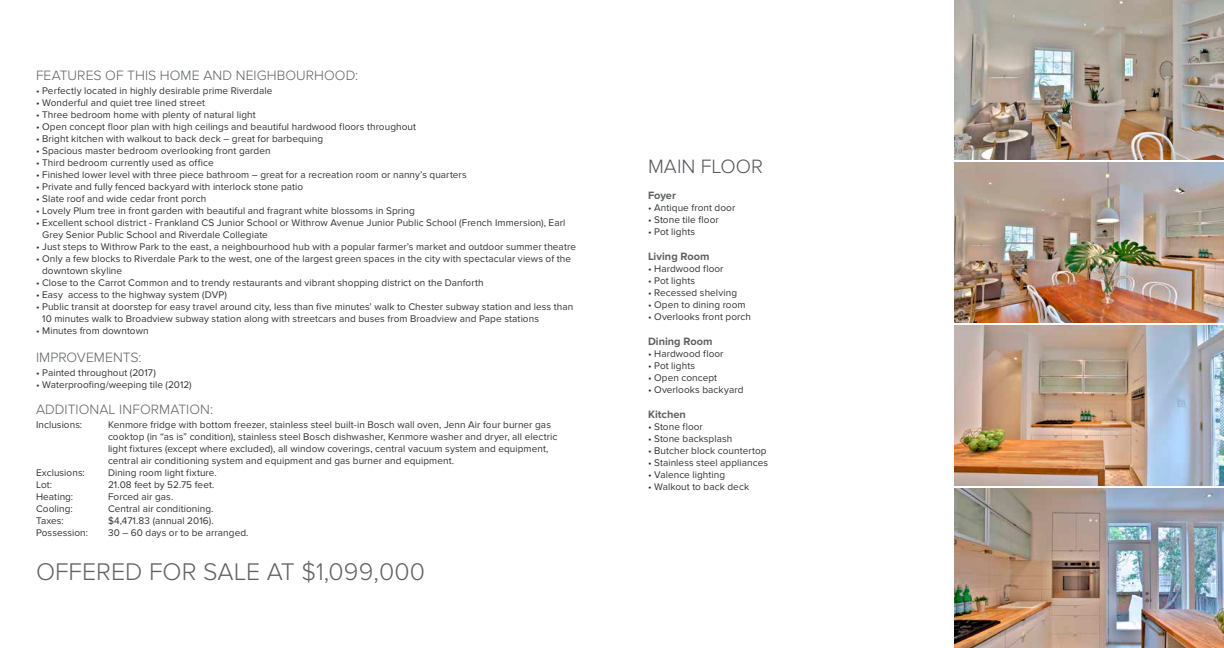
<style>
.page{position:relative;width:1224px;height:648px;background:#fff}
.page>*{position:absolute;margin:0;border:0;box-sizing:border-box;transform-origin:0 0}
.t1{font:300 25px "Proxima Nova";color:#5f6164}
.t2{font:300 20px "Proxima Nova";letter-spacing:.005em;color:#545559}
.t3{font:300 14px "Proxima Nova";letter-spacing:.005em;color:#5f6164}
.t4{font:700 11px "Proxima Nova";color:#5f6164}
.t5{font:10px/12px "Proxima Nova";letter-spacing:.005em;color:#323233}
</style>
<div class="page">
<img style="left:954px;top:489px;width:270px;height:159px">
<img style="left:954px;top:326px;width:270px;height:159px">
<img style="left:954px;top:163px;width:270px;height:159px">
<img style="left:954px;top:0;width:270px;height:159px">
<h3 class="t3" style="left:36px;top:67px;width:324px">FEATURES OF THIS HOME AND NEIGHBOURHOOD:</h3>
<p class="t5" style="left:36px;top:84px;width:238px">• Perfectly located in highly desirable prime Riverdale</p>
<p class="t5" style="left:36px;top:96px;width:170px">• Wonderful and quiet tree lined street</p>
<p class="t5" style="left:36px;top:108px;width:221px">• Three bedroom home with plenty of natural light</p>
<p class="t5" style="left:36px;top:120px;width:382px">• Open concept floor plan with high ceilings and beautiful hardwood floors throughout</p>
<p class="t5" style="left:36px;top:132px;width:289px">• Bright kitchen with walkout to back deck – great for barbequing</p>
<p class="t5" style="left:36px;top:144px;width:236px">• Spacious master bedroom overlooking front garden</p>
<p class="t5" style="left:36px;top:156px;width:179px">• Third bedroom currently used as office</p>
<p class="t5" style="left:36px;top:168px;width:432px">• Finished lower level with three piece bathroom – great for a recreation room or nanny’s quarters</p>
<p class="t5" style="left:36px;top:180px;width:269px">• Private and fully fenced backyard with interlock stone patio</p>
<p class="t5" style="left:36px;top:192px;width:172px">• Slate roof and wide cedar front porch</p>
<p class="t5" style="left:36px;top:204px;width:380px">• Lovely Plum tree in front garden with beautiful and fragrant white blossoms in Spring</p>
<p class="t5" style="left:42px;top:216px;width:525px;text-indent:-6px">• Excellent school district - Frankland CS Junior School or Withrow Avenue Junior Public School (French Immersion), Earl<br>Grey Senior Public School and Riverdale Collegiate</p>
<p class="t5" style="left:36px;top:240px;width:541px">• Just steps to Withrow Park to the east, a neighbourhood hub with a popular farmer’s market and outdoor summer theatre</p>
<p class="t5" style="left:42px;top:252px;width:530px;text-indent:-6px">• Only a few blocks to Riverdale Park to the west, one of the largest green spaces in the city with spectacular views of the downtown skyline</p>
<p class="t5" style="left:36px;top:276px;width:449px">• Close to the Carrot Common and to trendy restaurants and vibrant shopping district on the Danforth</p>
<p class="t5" style="left:36px;top:288px;width:192px">• Easy access to the highway system (DVP)</p>
<p class="t5" style="left:42px;top:300px;width:533px;text-indent:-6px">• Public transit at doorstep for easy travel around city, less than five minutes’ walk to Chester subway station and less than<br>10 minutes walk to Broadview subway station along with streetcars and buses from Broadview and Pape stations</p>
<p class="t5" style="left:36px;top:324px;width:114px">• Minutes from downtown</p>
<h3 class="t3" style="left:36px;top:350px;width:107px">IMPROVEMENTS:</h3>
<p class="t5" style="left:36px;top:367px;width:121px">• Painted throughout (2017)</p>
<p class="t5" style="left:36px;top:379px;width:157px">• Waterproofing/weeping tile (2012)</p>
<h3 class="t3" style="left:36px;top:402px;width:179px">ADDITIONAL INFORMATION:</h3>
<p class="t5" style="left:36px;top:419px;width:48px">Inclusions:</p>
<p class="t5" style="left:108px;top:419px;width:451px">Kenmore fridge with bottom freezer, stainless steel built-in Bosch wall oven, Jenn Air four burner gas cooktop (in “as is” condition), stainless steel Bosch dishwasher, Kenmore washer and dryer, all electric light fixtures (except where excluded), all window coverings, central vacuum system and equipment, central air conditioning system and equipment and gas burner and equipment.</p>
<p class="t5" style="left:36px;top:467px;width:50px">Exclusions:</p>
<p class="t5" style="left:108px;top:467px;width:110px">Dining room light fixture.</p>
<p class="t5" style="left:36px;top:479px;width:18px">Lot:</p>
<p class="t5" style="left:108px;top:479px;width:108px">21.08 feet by 52.75 feet.</p>
<p class="t5" style="left:36px;top:491px;width:39px">Heating:</p>
<p class="t5" style="left:108px;top:491px;width:67px">Forced air gas.</p>
<p class="t5" style="left:36px;top:503px;width:38px">Cooling:</p>
<p class="t5" style="left:108px;top:503px;width:107px">Central air conditioning.</p>
<p class="t5" style="left:36px;top:515px;width:29px">Taxes:</p>
<p class="t5" style="left:108px;top:515px;width:107px">$4,471.83 (annual 2016).</p>
<p class="t5" style="left:36px;top:527px;width:54px">Possession:</p>
<p class="t5" style="left:108px;top:527px;width:142px">30 – 60 days or to be arranged.</p>
<h1 class="t1" style="left:36px;top:558px;width:390px">OFFERED FOR SALE AT $1,099,000</h1>
<h2 class="t2" style="left:648px;top:155px;width:117px">MAIN FLOOR</h2>
<p class="t4" style="left:648px;top:189px;width:30px">Foyer</p>
<p class="t5" style="left:648px;top:202px;width:89px">• Antique front door</p>
<p class="t5" style="left:648px;top:214px;width:72px">• Stone tile floor</p>
<p class="t5" style="left:648px;top:226px;width:49px">• Pot lights</p>
<p class="t4" style="left:648px;top:250px;width:63px">Living Room</p>
<p class="t5" style="left:648px;top:263px;width:77px">• Hardwood floor</p>
<p class="t5" style="left:648px;top:275px;width:49px">• Pot lights</p>
<p class="t5" style="left:648px;top:287px;width:91px">• Recessed shelving</p>
<p class="t5" style="left:648px;top:299px;width:99px">• Open to dining room</p>
<p class="t5" style="left:648px;top:311px;width:104px">• Overlooks front porch</p>
<p class="t4" style="left:648px;top:335px;width:66px">Dining Room</p>
<p class="t5" style="left:648px;top:348px;width:77px">• Hardwood floor</p>
<p class="t5" style="left:648px;top:360px;width:49px">• Pot lights</p>
<p class="t5" style="left:648px;top:372px;width:71px">• Open concept</p>
<p class="t5" style="left:648px;top:384px;width:97px">• Overlooks backyard</p>
<p class="t4" style="left:648px;top:408px;width:39px">Kitchen</p>
<p class="t5" style="left:648px;top:421px;width:56px">• Stone floor</p>
<p class="t5" style="left:648px;top:433px;width:86px">• Stone backsplash</p>
<p class="t5" style="left:648px;top:445px;width:120px">• Butcher block countertop</p>
<p class="t5" style="left:648px;top:457px;width:122px">• Stainless steel appliances</p>
<p class="t5" style="left:648px;top:469px;width:79px">• Valence lighting</p>
<p class="t5" style="left:648px;top:481px;width:103px">• Walkout to back deck</p>
</div>
